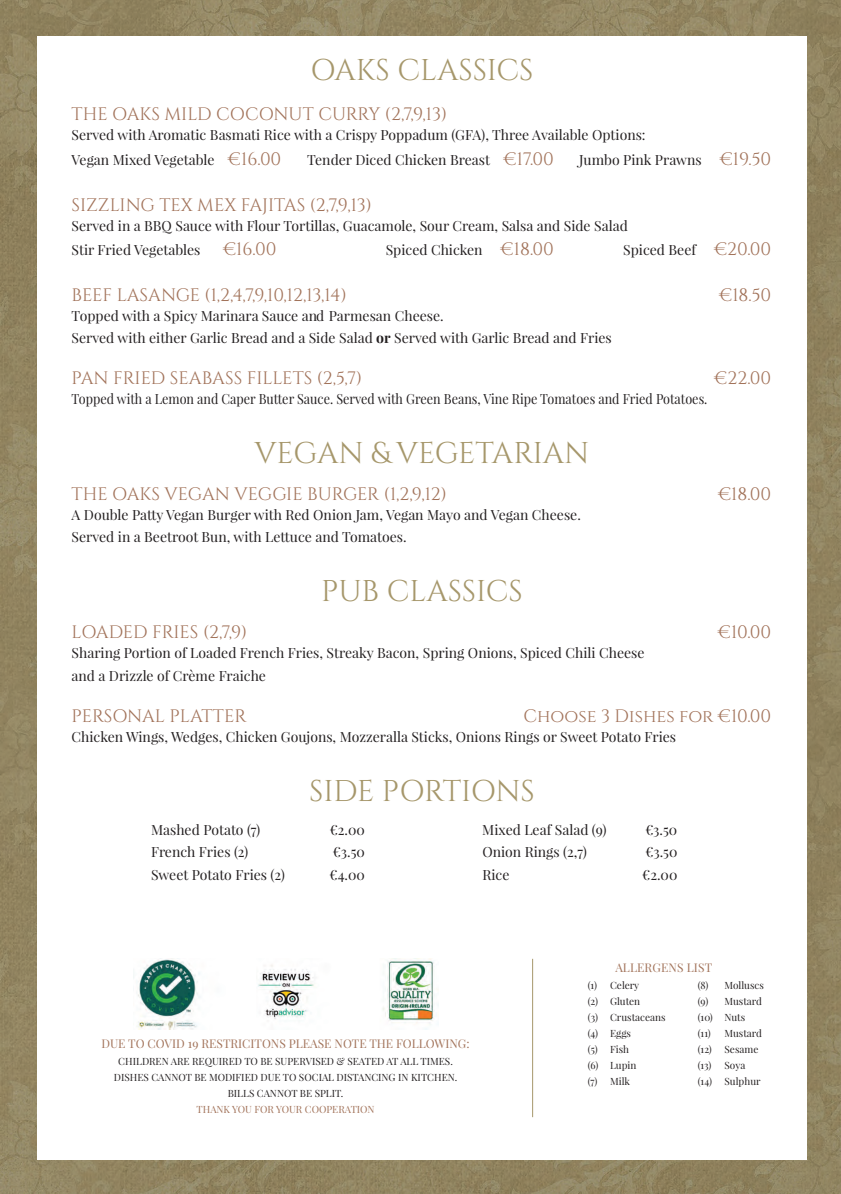
<style>
.page{position:relative;width:841px;height:1194px;background:#fff}
.page>*{position:absolute;margin:0;border:0;box-sizing:border-box;transform-origin:0 0}
.t1{font:30px "Cinzel";color:#a6976b}
.t2{font:18px "Cinzel";color:#a2735a}
.t3{font:14px/22.4px "Playfair Display";color:#231f20}
.t4{font:14px "Playfair Display";color:#231f20;scale:.9 1}
.t5{font:12px "Playfair Display";color:#a2735a}
.t6{font:10px/16px "Playfair Display";color:#231f20;text-align:center}
.t7{font:10px "Playfair Display";letter-spacing:-.005em;color:#a2735a}
.s1{font-family:"Cinzel";font-size:18px;color:#a2735a}
.s2{font-weight:700}
</style>
<div class="page">
<img style="left:0;top:0;width:599px;height:546px">
<img style="left:599px;top:0;width:241px;height:1193px">
<img style="left:0;top:546px;width:37px;height:559px">
<img style="left:0;top:1105px;width:601px;height:88px">
<div style="left:37px;top:36px;width:769px;height:1123px;background:#fff"></div>
<hr style="left:532px;top:958px;width:1px;height:159px;background:#a6976b">
<img style="left:133px;top:958px;width:302px;height:70px">
<h1 class="t1" style="left:310px;top:52px;width:225px">OAKS CLASSICS</h1>
<p class="t2" style="left:72px;top:104px;width:377px">THE OAKS MILD COCONUT CURRY (2,7,9,13)</p>
<p class="t3" style="left:72px;top:123px;width:575px;line-height:24.8px">Served with Aromatic Basmati Rice with a Crispy Poppadum (GFA), Three Available Options:<br>Vegan Mixed Vegetable <span class="s1">€16.00</span></p>
<p class="t3" style="left:307px;top:149px;width:248px">Tender Diced Chicken Breast <span class="s1">€17.00</span></p>
<p class="t3" style="left:579px;top:149px;width:193px">Jumbo Pink Prawns <span class="s1">€19.50</span></p>
<p class="t2" style="left:72px;top:194px;width:302px">SIZZLING TEX MEX FAJITAS (2,7,9,13)</p>
<p class="t3" style="left:72px;top:213px;width:557px;line-height:24.8px">Served in a BBQ Sauce with Flour Tortillas, Guacamole, Sour Cream, Salsa and Side Salad<br>Stir Fried Vegetables</p>
<p class="t2" style="left:223px;top:239px;width:55px">€16.00</p>
<p class="t3" style="left:385px;top:239px;width:170px">Spiced Chicken <span class="s1">€18.00</span></p>
<p class="t3" style="left:623px;top:239px;width:149px">Spiced Beef <span class="s1">€20.00</span></p>
<p class="t2" style="left:72px;top:284px;width:277px">BEEF LASANGE (1,2,4,7,9,10,12,13,14)</p>
<p class="t2" style="left:719px;top:284px;width:54px">€18.50</p>
<p class="t3" style="left:72px;top:305px;width:373px">Topped with a Spicy Marinara Sauce an Parmesan Cheese.</p>
<p class="t3" style="left:72px;top:305px;width:541px;text-indent:244px">d<br>Served with either Garlic Bread and a Side Salad <span class="s2">or</span> Served with Garlic Bread and Fries</p>
<p class="t2" style="left:72px;top:367px;width:292px">PAN FRIED SEABASS FILLETS (2,5,7)</p>
<p class="t2" style="left:714px;top:367px;width:58px">€22.00</p>
<p class="t4" style="left:72px;top:391px;width:707px">Topped with a Lemon and Caper Butter Sauce. Served with Green Beans, Vine Ripe Tomatoes and Fried Potatoes.</p>
<h1 class="t1" style="left:254px;top:435px;width:336px">VEGAN &amp; VEGETARIAN</h1>
<p class="t2" style="left:72px;top:483px;width:377px">THE OAKS VEGAN VEGGIE BURGER (1,2,9,12)</p>
<p class="t2" style="left:717px;top:483px;width:55px">€18.00</p>
<p class="t3" style="left:72px;top:504px;width:510px">A Double Patty Vegan Burger with Red Onion Jam, Vegan Mayo and Vegan Cheese.<br>Served in a Beetroot Bun, with Lettuce and Tomatoes.</p>
<h1 class="t1" style="left:321px;top:573px;width:203px">PUB CLASSICS</h1>
<p class="t2" style="left:72px;top:621px;width:177px">LOADED FRIES (2,7,9)</p>
<p class="t2" style="left:717px;top:621px;width:55px">€10.00</p>
<p class="t3" style="left:72px;top:642px;width:574px">Sharing Portion of Loaded French Fries, Streaky Bacon, Spring Onions, Spiced Chili Cheese and a Drizzle of Crème Fraiche</p>
<p class="t2" style="left:72px;top:705px;width:176px">PERSONAL PLATTER</p>
<p class="t2" style="left:523px;top:705px;width:249px">Choose 3 Dishes for €10.00</p>
<p class="t3" style="left:72px;top:725px;width:606px">Chicken Wings, Wedges, Chicken Goujons, Mozzeralla Sticks, Onions Rings or Sweet Potato Fries</p>
<h1 class="t1" style="left:309px;top:772px;width:227px">SIDE PORTIONS</h1>
<p class="t3" style="left:151px;top:819px;width:111px">Mashed Potato (7)</p>
<p class="t3" style="left:329px;top:819px;width:37px">€2.00</p>
<p class="t3" style="left:482px;top:819px;width:126px">Mixed Leaf Salad (9)</p>
<p class="t3" style="left:645px;top:819px;width:34px">€3.50</p>
<p class="t3" style="left:151px;top:841px;width:99px">French Fries (2)</p>
<p class="t3" style="left:333px;top:841px;width:34px">€3.50</p>
<p class="t3" style="left:482px;top:841px;width:106px">Onion Rings (2,7)</p>
<p class="t3" style="left:645px;top:841px;width:34px">€3.50</p>
<p class="t3" style="left:151px;top:863px;width:135px">Sweet Potato Fries (2)</p>
<p class="t3" style="left:329px;top:863px;width:37px">€4.00</p>
<p class="t3" style="left:482px;top:863px;width:29px">Rice</p>
<p class="t3" style="left:642px;top:863px;width:37px">€2.00</p>
<p class="t5" style="left:101px;top:1036px;width:369px">DUE TO COVID 19 RESTRICITONS PLEASE NOTE THE FOLLOWING:</p>
<p class="t6" style="left:114px;top:1053px;width:345px">CHILDREN ARE REQUIRED TO BE SUPERVISED &amp; SEATED AT ALL TIMES.<br>DISHES CANNOT BE MODIFIED DUE TO SOCIAL DISTANCING IN KITCHEN.<br>BILLS CANNOT BE SPLIT.</p>
<p class="t7" style="left:196px;top:1103px;width:179px">THANK YOU FOR YOUR COOPERATION</p>
<p class="t5" style="left:615px;top:960px;width:98px">ALLERGENS LIST</p>
<p class="t6" style="left:587px;top:977px;width:53px">(1) Celery</p>
<p class="t6" style="left:697px;top:977px;width:67px">(8) Molluscs</p>
<p class="t6" style="left:587px;top:993px;width:54px">(2) Gluten</p>
<p class="t6" style="left:697px;top:993px;width:66px">(9) Mustard</p>
<p class="t6" style="left:587px;top:1009px;width:79px">(3) Crustaceans</p>
<p class="t6" style="left:697px;top:1009px;width:49px">(10) Nuts</p>
<p class="t6" style="left:587px;top:1025px;width:45px">(4) Eggs</p>
<p class="t6" style="left:697px;top:1025px;width:14px">(11)</p>
<p class="t6" style="left:724px;top:1025px;width:39px">Mustard</p>
<p class="t6" style="left:587px;top:1041px;width:43px">(5) Fish</p>
<p class="t6" style="left:697px;top:1041px;width:15px">(12)</p>
<p class="t6" style="left:724px;top:1041px;width:35px">Sesame</p>
<p class="t6" style="left:587px;top:1057px;width:50px">(6) Lupin</p>
<p class="t6" style="left:697px;top:1057px;width:15px">(13)</p>
<p class="t6" style="left:724px;top:1057px;width:22px">Soya</p>
<p class="t6" style="left:587px;top:1073px;width:44px">(7) Milk</p>
<p class="t6" style="left:697px;top:1073px;width:16px">(14)</p>
<p class="t6" style="left:724px;top:1073px;width:38px">Sulphur</p>
</div>
